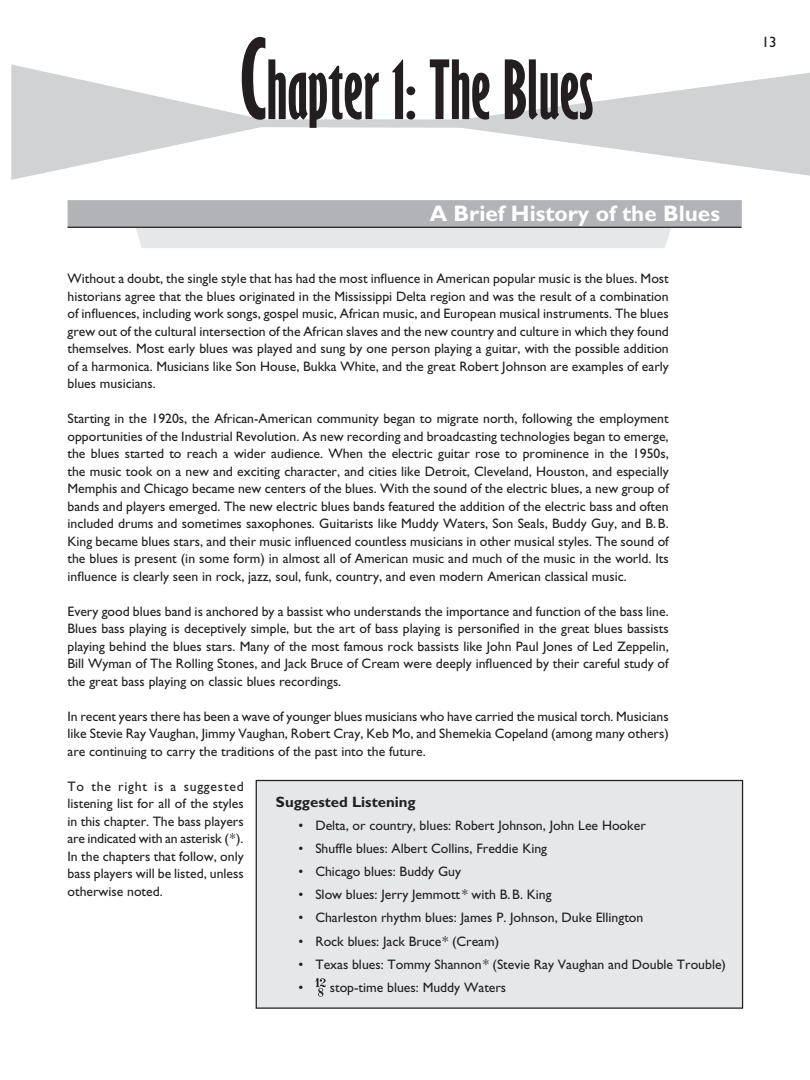
<style>
.page{position:relative;width:810px;height:1080px;background:#fff}
.page>*{position:absolute;margin:0;border:0;box-sizing:border-box;transform-origin:0 0}
.t1{font:700 expanded 75px "Gill Sans";color:#231f20}
.t2{font:700 22.5px "Gill Sans";color:#fff}
.t3{font:700 15px "Gill Sans";color:#231f20}
.t4{font:15px "Gill Sans";color:#231f20}
.t5{font:13.75px/17.5px "Gill Sans";color:#231f20;text-align:justify}
.s1{font-size:102.5px}
</style>
<div class="page">
<svg style="left:68px;top:200px;width:674px;height:48px;background:#c9cacd"></svg>
<hr style="left:68px;top:227px;width:673px;height:1px;background:#231f20">
<svg style="left:11px;top:64px;width:799px;height:116px"></svg>
<div style="left:256px;top:780px;width:487px;height:228px;background:#e6e7e9"></div>
<div style="left:256px;top:780px;width:487px;height:229px;border:1px solid #231f20"></div>
<svg style="left:315px;top:978px;width:11px;height:19px"></svg>
<h1 class="t1" style="left:240px;top:44px;width:355px"><span class="s1">C</span>hapter 1: The Blues</h1>
<h2 class="t2" style="left:430px;top:200px;width:292px">A Brief History of the Blues</h2>
<p class="t5" style="left:68px;top:270px;width:603px">Without a doubt, the single style that has had the most influence in American popular music is the blues. Most historians agree that the blues originated in the Mississippi Delta region and was the result of a combination of influences, including work songs, gospel music, African music, and European musical instruments. The blues grew out of the cultural intersection of the African slaves and the new country and culture in which they found themselves. Most early blues was played and sung by one person playing a guitar, with the possible addition of a harmonica. Musicians like Son House, Bukka White, and the great Robert Johnson are examples of early blues musicians.</p>
<p class="t5" style="left:68px;top:410px;width:603px">Starting in the 1920s, the African-American community began to migrate north, following the employment opportunities of the Industrial Revolution. As new recording and broadcasting technologies began to emerge, the blues started to reach a wider audience. When the electric guitar rose to prominence in the 1950s, the music took on a new and exciting character, and cities like Detroit, Cleveland, Houston, and especially Memphis and Chicago became new centers of the blues. With the sound of the electric blues, a new group of bands and players emerged. The new electric blues bands featured the addition of the electric bass and often included drums and sometimes saxophones. Guitarists like Muddy Waters, Son Seals, Buddy Guy, and B. B.<br>King became blues stars, and their music influenced countless musicians in other musical styles. The sound of the blues is present (in some form) in almost all of American music and much of the music in the world. Its influence is clearly seen in rock, jazz, soul, funk, country, and even modern American classical music.</p>
<p class="t5" style="left:68px;top:602px;width:603px">Every good blues band is anchored by a bassist who understands the importance and function of the bass line.<br>Blues bass playing is deceptively simple, but the art of bass playing is personified in the great blues bassists playing behind the blues stars. Many of the most famous rock bassists like John Paul Jones of Led Zeppelin, Bill Wyman of The Rolling Stones, and Jack Bruce of Cream were deeply influenced by their careful study of the great bass playing on classic blues recordings.</p>
<p class="t5" style="left:68px;top:707px;width:603px">In recent years there has been a wave of younger blues musicians who have carried the musical torch. Musicians like Stevie Ray Vaughan, Jimmy Vaughan, Robert Cray, Keb Mo, and Shemekia Copeland (among many others) are continuing to carry the traditions of the past into the future.</p>
<p class="t5" style="left:68px;top:777px;width:178px">To the right is a suggested listening list for all of the styles in this chapter. The bass players are indicated with an asterisk (*).<br>In the chapters that follow, only bass players will be listed, unless otherwise noted.</p>
<p class="t3" style="left:276px;top:793px;width:141px">Suggested Listening</p>
<p class="t5" style="left:315px;top:816px;width:332px">Delta, or country, blues: Robert Johnson, John Lee Hooker</p>
<p class="t5" style="left:315px;top:840px;width:233px">Shuffle blues: Albert Collins, Freddie King</p>
<p class="t5" style="left:315px;top:863px;width:147px">Chicago blues: Buddy Guy</p>
<p class="t5" style="left:315px;top:886px;width:238px">Slow blues: Jerry Jemmott * with B. B. King</p>
<p class="t5" style="left:315px;top:909px;width:330px">Charleston rhythm blues: James P. Johnson, Duke Ellington</p>
<p class="t5" style="left:315px;top:932px;width:185px">Rock blues: Jack Bruce* (Cream)</p>
<p class="t5" style="left:315px;top:955px;width:412px">Texas blues: Tommy Shannon* (Stevie Ray Vaughan and Double Trouble)</p>
<p class="t5" style="left:330px;top:978px;width:178px">stop-time blues: Muddy Waters</p>
<p class="t5" style="left:298px;top:814px;width:6px;line-height:23.1px">• • • • • • • •</p>
<p class="t4" style="left:762px;top:33px;width:16px">13</p>
</div>
